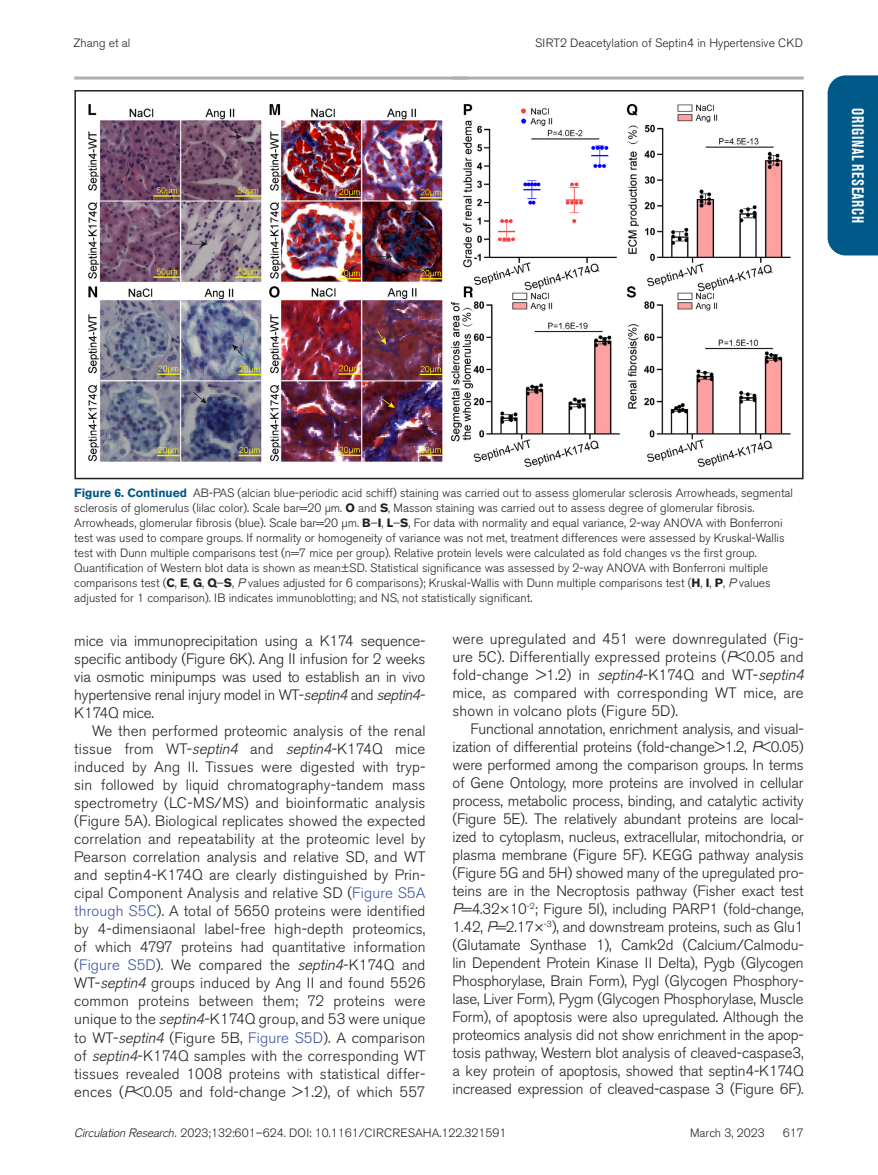
<style>
.page{position:relative;width:878px;height:1175px;background:#fff}
.page>*{position:absolute;margin:0;border:0;box-sizing:border-box;transform-origin:0 0}
.t1{font:700 condensed 16.5px "Akzidenz Grotesk BE";color:#fff;scale:.9 1}
.t2{font:300 15px/18px "Akzidenz Grotesk BE";letter-spacing:-.01em;color:#231f20;text-align:justify}
.t3{font:300 12px/15px "Akzidenz Grotesk BE";color:#231f20}
.s1{font-weight:700;color:#01598a}
.s2{font-weight:700}
.s3{font-family:"Akzidenz Grotesk";font-style:italic}
.s4{color:#3a53a3}
</style>
<div class="page">
<div style="left:827px;top:75px;width:51px;height:180px;background:#01598a"></div>
<svg style="left:467px;top:76px;width:336px;height:4px"></svg>
<svg style="left:74px;top:76px;width:393px;height:4px;background:#c1c2c5"></svg>
<img style="left:88px;top:103px;width:703px;height:364px">
<div style="left:74px;top:90px;width:729px;height:389px;border:2px solid #231f20"></div>
<p class="t3" style="left:74px;top:36px;width:58px">Zhang et al</p>
<p class="t3" style="left:535px;top:36px;width:269px">SIRT2 Deacetylation of Septin4 in Hypertensive CKD</p>
<p class="t1" style="left:867px;top:108px;width:127px;rotate:90deg">Original Research</p>
<p class="t3" style="left:74px;top:486px;width:720px"><span class="s1">Figure 6. Continued</span> AB-PAS (alcian blue-periodic acid schiff) staining was carried out to assess glomerular sclerosis Arrowheads, segmental sclerosis of glomerulus (lilac color). Scale bar=20 μm. <span class="s2">O</span> and <span class="s2">S</span>, Masson staining was carried out to assess degree of glomerular fibrosis.<br>Arrowheads, glomerular fibrosis (blue). Scale bar=20 μm. <span class="s2">B</span>–<span class="s2">I</span>, <span class="s2">L</span>–<span class="s2">S</span>, For data with normality and equal variance, 2-way ANOVA with Bonferroni test was used to compare groups. If normality or homogeneity of variance was not met, treatment differences were assessed by Kruskal-Wallis test with Dunn multiple comparisons test (n=7 mice per group). Relative protein levels were calculated as fold changes vs the first group.<br>Quantification of Western blot data is shown as mean±SD. Statistical significance was assessed by 2-way ANOVA with Bonferroni multiple comparisons test (<span class="s2">C</span>, <span class="s2">E</span>, <span class="s2">G</span>, <span class="s2">Q</span>–<span class="s2">S</span>, <span class="s3">P</span> values adjusted for 6 comparisons); Kruskal-Wallis with Dunn multiple comparisons test (<span class="s2">H</span>, <span class="s2">I</span>, <span class="s2">P</span>, <span class="s3">P</span> values adjusted for 1 comparison). IB indicates immunoblotting; and NS, not statistically significant.</p>
<p class="t2" style="left:74px;top:632px;width:353px">mice via immunoprecipitation using a K174 sequence&shy;specific antibody (Figure 6K). Ang II infusion for 2 weeks via osmotic minipumps was used to establish an in vivo hypertensive renal injury model in WT-<span class="s3">septin4</span> and <span class="s3">septin4</span>- K174Q mice.</p>
<p class="t2" style="left:74px;top:722px;width:353px;text-indent:18px">We then performed proteomic analysis of the renal tissue from WT-<span class="s3">septin4</span> and <span class="s3">septin4</span>-K174Q mice induced by Ang II. Tissues were digested with tryp&shy;sin followed by liquid chromatography-tandem mass spectrometry (LC-MS/MS) and bioinformatic analysis (Figure 5A). Biological replicates showed the expected correlation and repeatability at the proteomic level by Pearson correlation analysis and relative SD, and WT and septin4-K174Q are clearly distinguished by Prin&shy;cipal Component Analysis and relative SD (<span class="s4">Figure S5A through S5C</span>). A total of 5650 proteins were identified by 4-dimensiaonal label-free high-depth proteomics, of which 4797 proteins had quantitative information (<span class="s4">Figure S5D</span>). We compared the <span class="s3">septin4</span>-K174Q and WT-<span class="s3">septin4</span> groups induced by Ang II and found 5526 common proteins between them; 72 proteins were unique to the <span class="s3">septin4</span>-K174Q group, and 53 were unique to WT-<span class="s3">septin4</span> (Figure 5B, <span class="s4">Figure S5D</span>). A comparison of <span class="s3">septin4</span>-K174Q samples with the corresponding WT tissues revealed 1008 proteins with statistical differ&shy;ences (<span class="s3">P</span>&lt;0.05 and fold-change &gt;1.2), of which 557</p>
<p class="t2" style="left:452px;top:629px;width:353px">were upregulated and 451 were downregulated (Fig&shy;ure 5C). Differentially expressed proteins (<span class="s3">P</span>&lt;0.05 and fold-change &gt;1.2) in <span class="s3">septin4</span>-K174Q and WT-<span class="s3">septin4 </span>mice, as compared with corresponding WT mice, are shown in volcano plots (Figure 5D).</p>
<p class="t2" style="left:452px;top:719px;width:353px;text-indent:18px">Functional annotation, enrichment analysis, and visual&shy;ization of differential proteins (fold-change&gt;1.2, <span class="s3">P</span>&lt;0.05) were performed among the comparison groups. In terms of Gene Ontology, more proteins are involved in cellular process, metabolic process, binding, and catalytic activity (Figure 5E). The relatively abundant proteins are local&shy;ized to cytoplasm, nucleus, extracellular, mitochondria, or plasma membrane (Figure 5F). KEGG pathway analysis (Figure 5G and 5H) showed many of the upregulated pro&shy;teins are in the Necroptosis pathway (Fisher exact test <span class="s3">P</span>=4.32×10<sup>-2</sup>; Figure 5I), including PARP1 (fold-change, 1.42, <span class="s3">P</span>=2.17×<sup>-3</sup>), and downstream proteins, such as Glu1 (Glutamate Synthase 1), Camk2d (Calcium/Calmodu&shy;lin Dependent Protein Kinase II Delta), Pygb (Glycogen Phosphorylase, Brain Form), Pygl (Glycogen Phosphory&shy;lase, Liver Form), Pygm (Glycogen Phosphorylase, Muscle Form), of apoptosis were also upregulated. Although the proteomics analysis did not show enrichment in the apop&shy;tosis pathway, Western blot analysis of cleaved-caspase3, a key protein of apoptosis, showed that septin4-K174Q increased expression of cleaved-caspase 3 (Figure 6F).</p>
<p class="t3" style="left:74px;top:1125px;width:433px"><span class="s3">Circulation Research.</span> 2023;132:601–624. DOI: 10.1161/CIRCRESAHA.122.321591</p>
<p class="t3" style="left:690px;top:1125px;width:76px">March 3, 2023</p>
<p class="t3" style="left:782px;top:1125px;width:22px">617</p>
</div>
